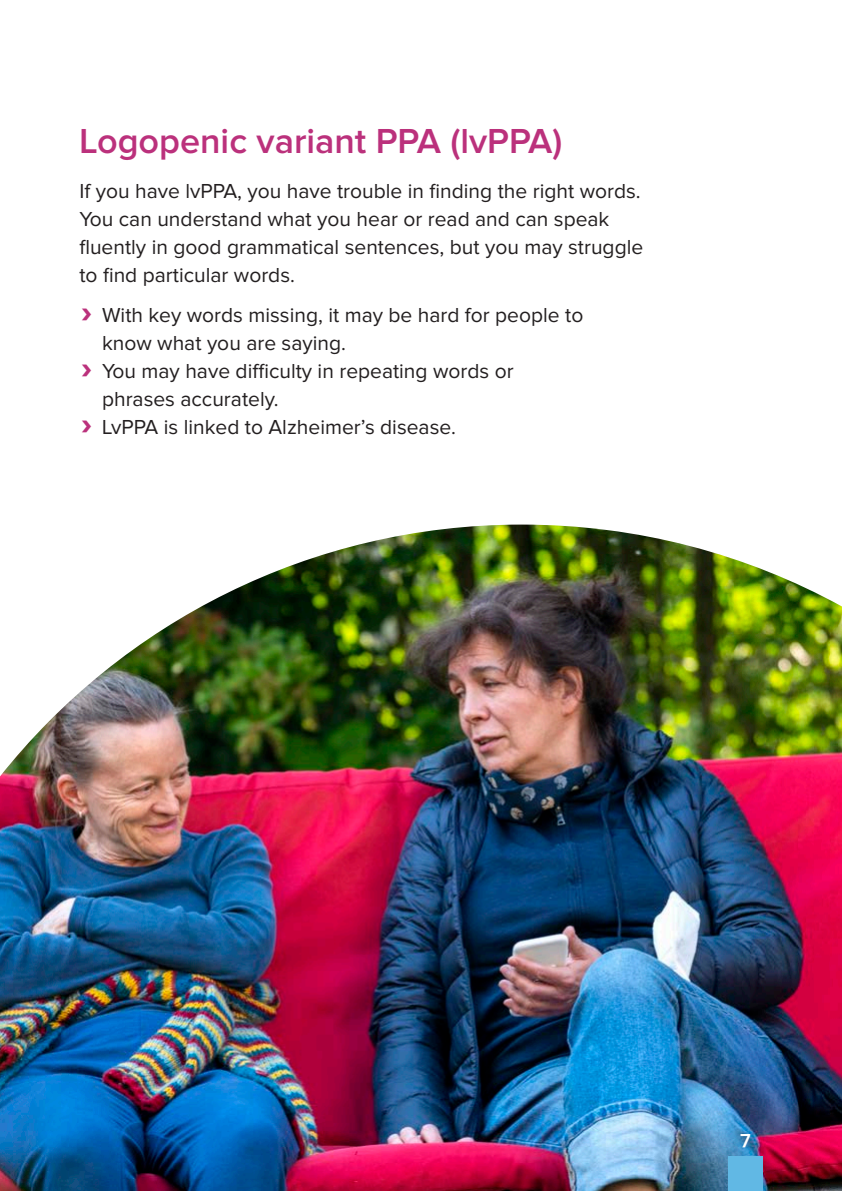
<style>
.page{position:relative;width:842px;height:1191px;background:#fff}
.page>*{position:absolute;margin:0;border:0;box-sizing:border-box;transform-origin:0 0}
.A_head{font:600 36px "Proxima Nova";color:#bb317c}
.Main_text{font:21px/28px "Proxima Nova";color:#231f20}
.t1{font:600 20px "Proxima Nova";color:#fff}
.s1{font-family:"Scene";font-weight:900;color:#bb317c}
</style>
<div class="page">
<img style="left:0;top:524px;width:842px;height:667px">
<div style="left:729px;top:1157px;width:34px;height:34px;background:#61b8e4"></div>
<p class="A_head" style="left:79px;top:125px;width:485px">Logopenic variant PPA (lvPPA)</p>
<p class="Main_text" style="left:79px;top:178px;width:565px">If you have lvPPA, you have trouble in finding the right words.<br>You can understand what you hear or read and can speak fluently in good grammatical sentences, but you may struggle to find particular words.</p>
<p class="Main_text" style="left:102px;top:301px;width:483px;text-indent:-23px"><span class="s1">&gt;</span> With key words missing, it may be hard for people to know what you are saying.</p>
<p class="Main_text" style="left:102px;top:357px;width:413px;text-indent:-23px"><span class="s1">&gt;</span> You may have difficulty in repeating words or phrases accurately.</p>
<p class="Main_text" style="left:79px;top:413px;width:378px"><span class="s1">&gt;</span> LvPPA is linked to Alzheimer’s disease.</p>
<p class="t1" style="left:740px;top:1129px;width:12px">7</p>
</div>
